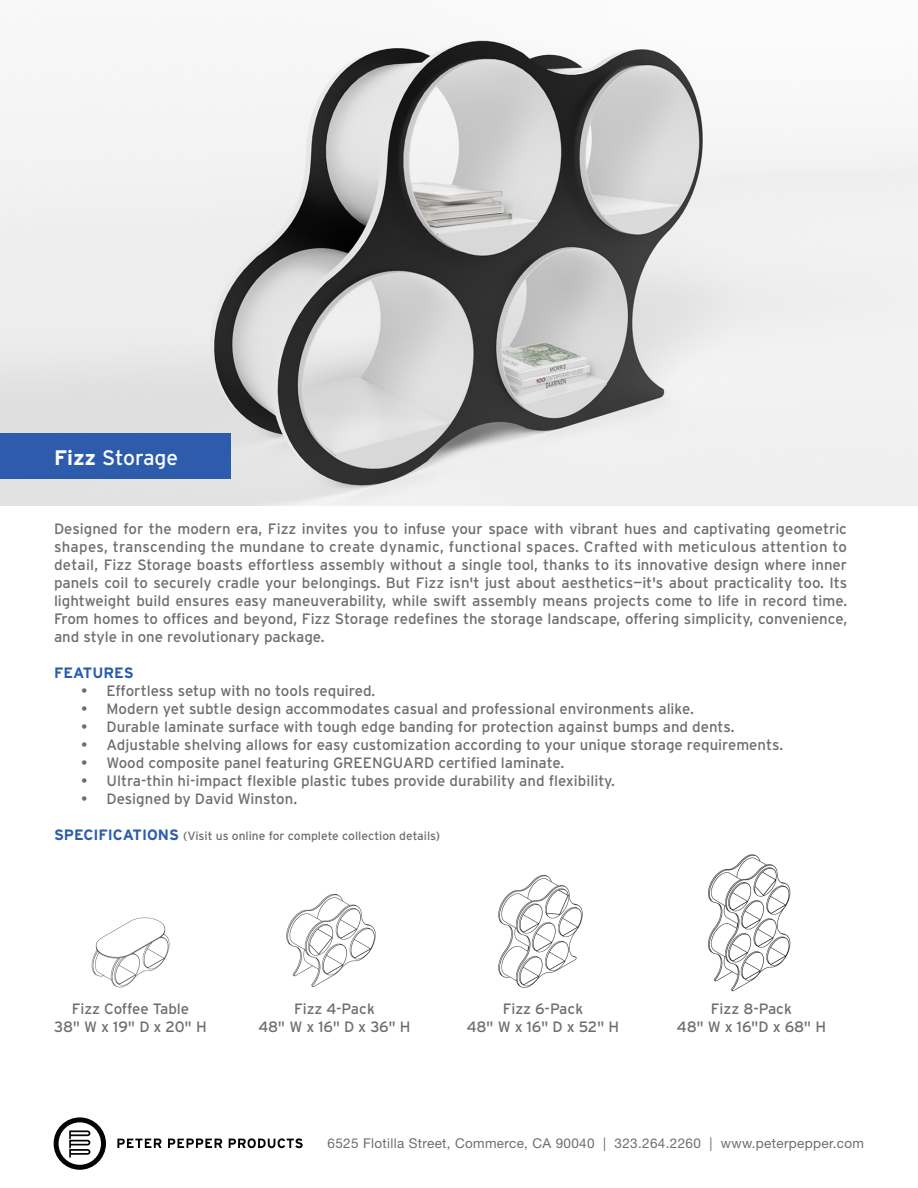
<style>
.page{position:relative;width:918px;height:1188px;background:#fff}
.page>*{position:absolute;margin:0;border:0;box-sizing:border-box;transform-origin:0 0}
.t1{font:21px "Interstate";letter-spacing:-.01em;color:#fff}
.t2{font:15px/18px "Interstate";color:#6d6e71;text-align:justify}
.t3{font:700 15px "Interstate";color:#2d5cac}
.t4{font:13.5px "Helvetica Neue LT Pro";letter-spacing:.025em;color:#6d6e71}
.t5{font:12px "Interstate";color:#6d6e71}
.s1{font-weight:700}
.s2{font-weight:700;font-size:15px;color:#2d5cac}
</style>
<div class="page">
<img style="left:0;top:40px;width:918px;height:465px">
<div style="left:0;top:434px;width:230px;height:45px;background:#2d5cac"></div>
<svg style="left:168px;top:1139px;width:54px;height:9px"></svg>
<svg style="left:117px;top:1138px;width:45px;height:10px"></svg>
<svg style="left:229px;top:1138px;width:74px;height:11px"></svg>
<svg style="left:54px;top:1117px;width:52px;height:53px"></svg>
<img style="left:91px;top:917px;width:79px;height:71px">
<img style="left:286px;top:893px;width:90px;height:94px">
<img style="left:498px;top:875px;width:85px;height:113px">
<img style="left:708px;top:854px;width:83px;height:138px">
<p class="t1" style="left:54px;top:446px;width:126px"><span class="s1">Fizz</span> Storage</p>
<p class="t2" style="left:54px;top:520px;width:795px">Designed for the modern era, Fizz invites you to infuse your space with vibrant hues and captivating geometric shapes, transcending the mundane to create dynamic, functional spaces. Crafted with meticulous attention to detail, Fizz Storage boasts effortless assembly without a single tool, thanks to its innovative design where inner panels coil to securely cradle your belongings. But Fizz isn't just about aesthetics—it's about practicality too. Its lightweight build ensures easy maneuverability, while swift assembly means projects come to life in record time.<br>From homes to offices and beyond, Fizz Storage redefines the storage landscape, offering simplicity, convenience, and style in one revolutionary package.</p>
<p class="t3" style="left:54px;top:664px;width:81px">FEATURES</p>
<p class="t2" style="left:81px;top:682px;width:296px">• Effortless setup with no tools required.</p>
<p class="t2" style="left:81px;top:700px;width:614px">• Modern yet subtle design accommodates casual and professional environments alike.</p>
<p class="t2" style="left:81px;top:718px;width:655px">• Durable laminate surface with tough edge banding for protection against bumps and dents.</p>
<p class="t2" style="left:81px;top:736px;width:704px">• Adjustable shelving allows for easy customization according to your unique storage requirements.</p>
<p class="t2" style="left:81px;top:754px;width:485px">• Wood composite panel featuring GREENGUARD certified laminate.</p>
<p class="t2" style="left:81px;top:772px;width:535px">• Ultra-thin hi-impact flexible plastic tubes provide durability and flexibility.</p>
<p class="t2" style="left:81px;top:790px;width:218px">• Designed by David Winston.</p>
<p class="t5" style="left:54px;top:829px;width:388px"><span class="s2">SPECIFICATIONS</span> (Visit us online for complete collection details)</p>
<p class="t2" style="left:72px;top:1000px;width:119px">Fizz Coffee Table</p>
<p class="t2" style="left:294px;top:1000px;width:82px">Fizz 4-Pack</p>
<p class="t2" style="left:503px;top:1000px;width:82px">Fizz 6-Pack</p>
<p class="t2" style="left:711px;top:1000px;width:83px">Fizz 8-Pack</p>
<p class="t2" style="left:54px;top:1018px;width:154px">38" W x 19" D x 20" H</p>
<p class="t2" style="left:258px;top:1018px;width:154px">48" W x 16" D x 36" H</p>
<p class="t2" style="left:467px;top:1018px;width:154px">48" W x 16" D x 52" H</p>
<p class="t2" style="left:677px;top:1018px;width:151px">48" W x 16"D x 68" H</p>
<p class="t4" style="left:328px;top:1135px;width:538px">6525 Flotilla Street, Commerce, CA 90040 | 323.264.2260 | www.peterpepper.com</p>
</div>
